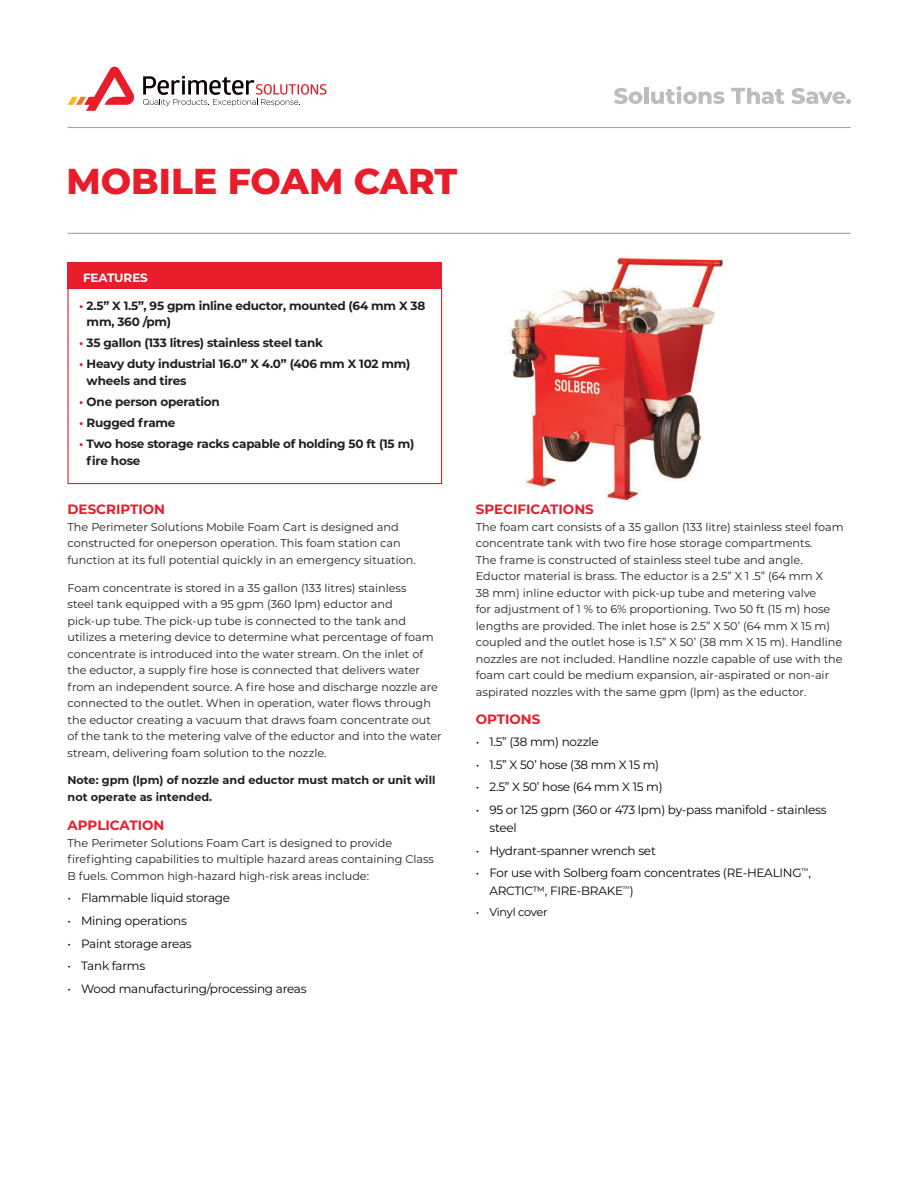
<style>
.page{position:relative;width:918px;height:1188px;background:#fff}
.page>*{position:absolute;margin:0;border:0;box-sizing:border-box;transform-origin:0 0}
.t1{font:800 36px "Montserrat";color:#e81d2c}
.t2{font:700 13.5px "Montserrat";color:#e81d2c}
.t3{font:12px/18px "Montserrat";letter-spacing:-.02em;color:#080302}
.t4{font:700 12px/16.5px "Montserrat";letter-spacing:-.02em;color:#231f20}
.t5{font:700 12px "Montserrat";letter-spacing:-.01em;color:#fff}
.t6{font:11.25px/16.5px "Montserrat";color:#231f20}
.t7{font:700 11.25px/16.5px "Montserrat";color:#231f20}
.t8{font:11.25px "Montserrat";letter-spacing:-.03em;color:#080302}
.s1{color:#e81d2c}
</style>
<div class="page">
<svg style="left:143px;top:76px;width:184px;height:30px"></svg>
<svg style="left:68px;top:66px;width:67px;height:45px"></svg>
<hr style="left:68px;top:127px;width:783px;height:1px;background:#a3a2a5">
<hr style="left:68px;top:233px;width:783px;height:1px;background:#a3a2a5">
<svg style="left:614px;top:88px;width:28px;height:16px"></svg>
<hr style="left:644px;top:88px;width:4px;height:16px;background:#bcbdc0">
<svg style="left:651px;top:86px;width:74px;height:18px"></svg>
<svg style="left:731px;top:88px;width:53px;height:16px"></svg>
<svg style="left:791px;top:88px;width:60px;height:16px"></svg>
<div style="left:68px;top:286px;width:374px;height:198px;border:1px solid #e81d2c"></div>
<div style="left:68px;top:263px;width:374px;height:26px;background:#e81d2c"></div>
<img style="left:508px;top:256px;width:219px;height:245px">
<h1 class="t1" style="left:66px;top:165px;width:392px">MOBILE FOAM CART</h1>
<p class="t5" style="left:83px;top:272px;width:66px">FEATURES</p>
<p class="t4" style="left:87px;top:298px;width:340px;text-indent:-8px"><span class="s1">•</span> 2.5” X 1.5”, 95 gpm inline eductor, mounted (64 mm X 38 mm, 360 /pm)</p>
<p class="t4" style="left:79px;top:335px;width:245px"><span class="s1">•</span> 35 gallon (133 litres) stainless steel tank</p>
<p class="t4" style="left:87px;top:356px;width:325px;text-indent:-8px"><span class="s1">•</span> Heavy duty industrial 16.0” X 4.0” (406 mm X 102 mm) wheels and tires</p>
<p class="t4" style="left:79px;top:394px;width:142px"><span class="s1">•</span> One person operation</p>
<p class="t4" style="left:79px;top:415px;width:98px"><span class="s1">•</span> Rugged frame</p>
<p class="t4" style="left:87px;top:436px;width:329px;text-indent:-8px"><span class="s1">•</span> Two hose storage racks capable of holding 50 ft (15 m) fire hose</p>
<p class="t2" style="left:68px;top:503px;width:99px">DESCRIPTION</p>
<p class="t6" style="left:67px;top:519px;width:350px">The Perimeter Solutions Mobile Foam Cart is designed and constructed for one person operation. This foam station can function at its full potential quickly in an emergency situation.</p>
<p class="t6" style="left:67px;top:580px;width:376px">Foam concentrate is stored in a 35 gallon (133 litres) stainless<br>steel tank equipped with a 95 gpm (360 lpm) eductor and<br>pick-up tube. The pick-up tube is connected to the tank and utilizes a metering device to determine what percentage of foam concentrate is introduced into the water stream. On the inlet of the eductor, a supply fire hose is connected that delivers water from an independent source. A fire hose and discharge nozzle are connected to the outlet. When in operation, water flows through the eductor creating a vacuum that draws foam concentrate out of the tank to the metering valve of the eductor and into the water stream, delivering foam solution to the nozzle.</p>
<p class="t7" style="left:67px;top:773px;width:369px">Note: gpm (lpm) of nozzle and eductor must match or unit will not operate as intended.</p>
<p class="t2" style="left:68px;top:819px;width:99px">APPLICATION</p>
<p class="t6" style="left:67px;top:835px;width:368px">The Perimeter Solutions Foam Cart is designed to provide firefighting capabilities to multiple hazard areas containing Class<br>B fuels. Common high-hazard high-risk areas include:</p>
<p class="t3" style="left:68px;top:890px;width:164px">• Flammable liquid storage</p>
<p class="t3" style="left:68px;top:912px;width:121px">• Mining operations</p>
<p class="t3" style="left:68px;top:935px;width:126px">• Paint storage areas</p>
<p class="t3" style="left:68px;top:957px;width:79px">• Tank farms</p>
<p class="t3" style="left:68px;top:980px;width:241px">• Wood manufacturing/processing areas</p>
<p class="t2" style="left:476px;top:503px;width:120px">SPECIFICATIONS</p>
<p class="t6" style="left:476px;top:519px;width:369px">The foam cart consists of a 35 gallon (133 litre) stainless steel foam concentrate tank with two fire hose storage compartments.<br>The frame is constructed of stainless steel tube and angle.<br>Eductor material is brass. The eductor is a 2.5” X 1 .5” (64 mm X<br>38 mm) inline eductor with pick-up tube and metering valve<br>for adjustment of 1 % to 6% proportioning. Two 50 ft (15 m) hose lengths are provided. The inlet hose is 2.5” X 50’ (64 mm X 15 m) coupled and the outlet hose is 1.5” X 50’ (38 mm X 15 m). Handline nozzles are not included. Handline nozzle capable of use with the foam cart could be medium expansion, air-aspirated or non-air aspirated nozzles with the same gpm (lpm) as the eductor.</p>
<p class="t2" style="left:476px;top:712px;width:66px">OPTIONS</p>
<p class="t3" style="left:476px;top:733px;width:124px">• 1.5” (38 mm) nozzle</p>
<p class="t3" style="left:476px;top:756px;width:185px">• 1.5” X 50’ hose (38 mm X 15 m)</p>
<p class="t3" style="left:476px;top:779px;width:188px">• 2.5” X 50’ hose (64 mm X 15 m)</p>
<p class="t3" style="left:489px;top:801px;width:339px;text-indent:-14px">• 95 or 125 gpm (360 or 473 lpm) by-pass manifold - stainless steel</p>
<p class="t3" style="left:476px;top:842px;width:181px">• Hydrant-spanner wrench set</p>
<p class="t3" style="left:489px;top:864px;width:323px;text-indent:-13px">• For use with Solberg foam concentrates (RE-HEALING<sup>™</sup>,<br>ARCTIC™, FIRE-BRAKE<sup>™</sup>)</p>
<p class="t8" style="left:476px;top:907px;width:73px">• Vinyl cover</p>
</div>
